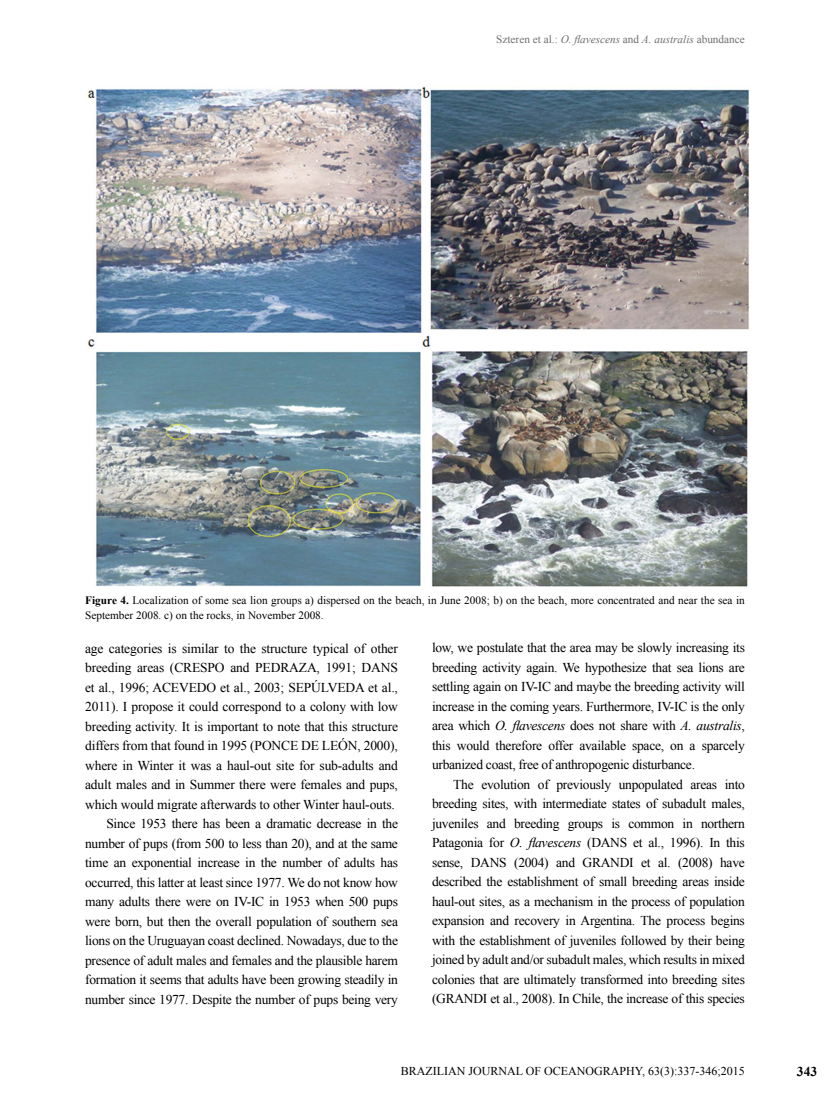
<style>
.page{position:relative;width:830px;height:1106px;background:#fff}
.page>*{position:absolute;margin:0;border:0;box-sizing:border-box;transform-origin:0 0}
.t1{font:13.5px/19.5px "Times New Roman";letter-spacing:-.02em;color:#000;text-align:justify}
.t2{font:700 13.5px "Times New Roman";color:#000}
.t3{font:12px "Times New Roman";color:#000}
.t4{font:11.25px/14.2px "Times New Roman";color:#000}
.t5{font:11.25px "Times New Roman";color:#6d6e71}
.s1{font-style:italic}
.s2{font-weight:700}
</style>
<div class="page">
<img style="left:85px;top:86px;width:664px;height:500px">
<p class="t5" style="left:496px;top:32px;width:250px">Szteren et al.: <span class="s1">O. flavescens</span> and <span class="s1">A. australis</span> abundance</p>
<p class="t4" style="left:85px;top:593px;width:660px"><span class="s2">Figure 4.</span> Localization of some sea lion groups a) dispersed on the beach, in June 2008; b) on the beach, more concentrated and near the sea in<br>September 2008. c) on the rocks, in November 2008.</p>
<p class="t1" style="left:85px;top:638px;width:314px;text-align:right">age categories is similar to the structure typical of other breeding areas (CRESPO and PEDRAZA, 1991; DANS et al., 1996; ACEVEDO et al., 2003; SEPÚLVEDA et al., 2011). I propose it could correspond to a colony with low breeding activity. It is important to note that this structure differs from that found in 1995 (PONCE DE LEÓN, 2000), where in Winter it was a haul-out site for sub-adults and adult males and in Summer there were females and pups, which would migrate afterwards to other Winter haul-outs.<br>Since 1953 there has been a dramatic decrease in the number of pups (from 500 to less than 20), and at the same time an exponential increase in the number of adults has occurred, this latter at least since 1977. We do not know how many adults there were on IV-IC in 1953 when 500 pups were born, but then the overall population of southern sea lions on the Uruguayan coast declined. Nowadays, due to the presence of adult males and females and the plausible harem formation it seems that adults have been growing steadily in number since 1977. Despite the number of pups being very</p>
<p class="t1" style="left:432px;top:638px;width:314px">low, we postulate that the area may be slowly increasing its breeding activity again. We hypothesize that sea lions are settling again on IV-IC and maybe the breeding activity will increase in the coming years. Furthermore, IV-IC is the only area which <span class="s1">O. flavescens</span> does not share with <span class="s1">A. australis</span>, this would therefore offer available space, on a sparcely urbanized coast, free of anthropogenic disturbance.</p>
<p class="t1" style="left:432px;top:774px;width:314px;text-indent:21px">The evolution of previously unpopulated areas into breeding sites, with intermediate states of subadult males, juveniles and breeding groups is common in northern Patagonia for <span class="s1">O. flavescens</span> (DANS et al., 1996). In this sense, DANS (2004) and GRANDI et al. (2008) have described the establishment of small breeding areas inside haul-out sites, as a mechanism in the process of population expansion and recovery in Argentina. The process begins with the establishment of juveniles followed by their being joined by adult and/or subadult males, which results in mixed colonies that are ultimately transformed into breeding sites (GRANDI et al., 2008). In Chile, the increase of this species</p>
<p class="t3" style="left:400px;top:1063px;width:345px">BRAZILIAN JOURNAL OF OCEANOGRAPHY, 63(3):337-346;2015</p>
<p class="t2" style="left:796px;top:1062px;width:22px">343</p>
</div>
